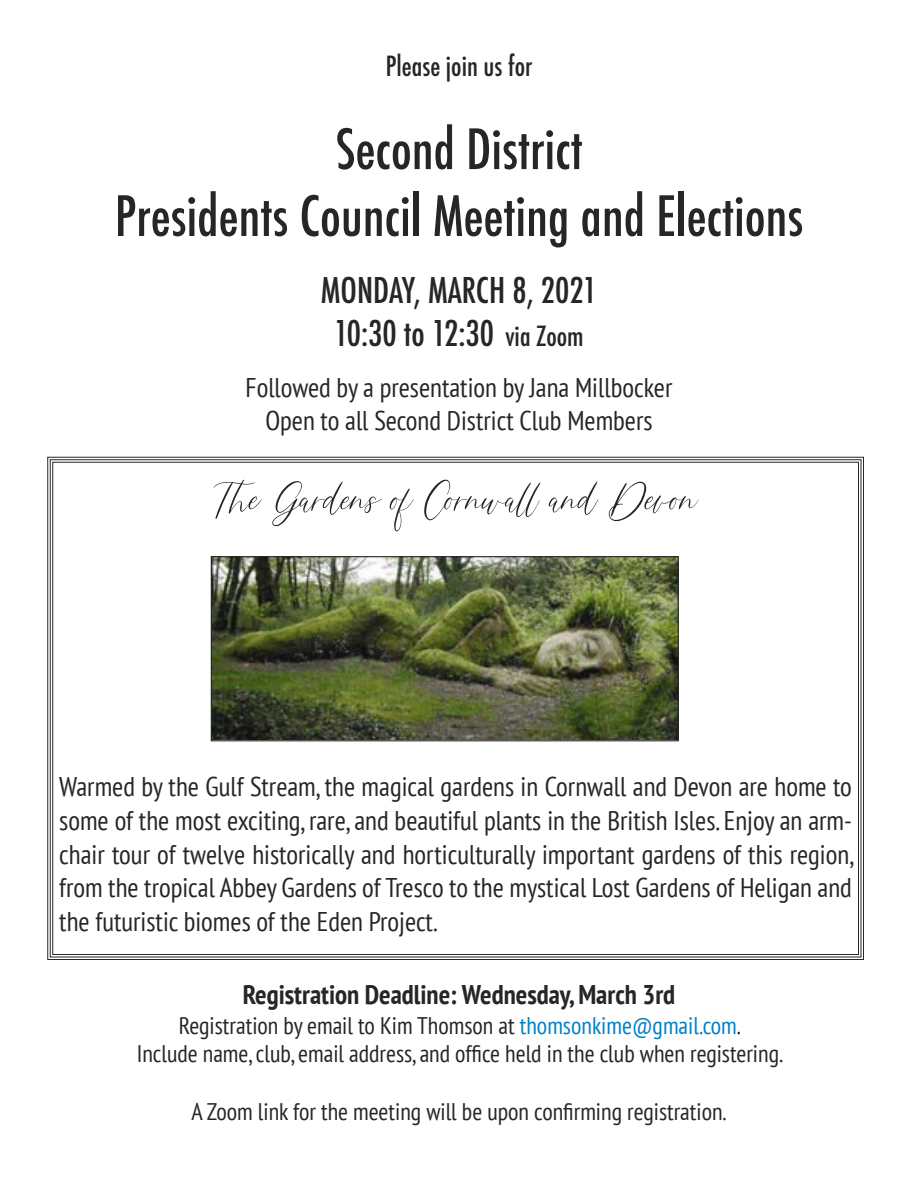
<style>
.page{position:relative;width:918px;height:1188px;background:#fff}
.page>*{position:absolute;margin:0;border:0;box-sizing:border-box;transform-origin:0 0}
.t1{font:60px "California Dreamer Script";color:#272526}
.t2{font:500 condensed 54px "Futura";color:#272526}
.t3{font:500 condensed 34.5px "Futura";color:#272526}
.t4{font:condensed 27px/33.9px "PT Sans";color:#272526;text-align:justify}
.t5{font:700 condensed 27px "PT Sans";color:#272526}
.t6{font:500 condensed 27px "Futura";color:#272526}
.t7{font:condensed 24px/28.8px "PT Sans";color:#272526;text-align:center}
.s1{font-size:27px}
.s2{color:#0081ca}
</style>
<div class="page">
<svg style="left:47px;top:456px;width:817px;height:504px"></svg>
<img style="left:213px;top:558px;width:464px;height:181px">
<div style="left:211px;top:556px;width:468px;height:185px;border:1px solid #272526"></div>
<p class="t6" style="left:386px;top:50px;width:148px">Please join us for</p>
<p class="t2" style="left:335px;top:116px;width:249px">Second District</p>
<p class="t2" style="left:115px;top:183px;width:690px">Presidents Council Meeting and Elections</p>
<p class="t3" style="left:321px;top:269px;width:278px">MONDAY, MARCH 8, 2021</p>
<p class="t3" style="left:334px;top:312px;width:251px">10:30 to 12:30 <span class="s1">via Zoom</span></p>
<p class="t4" style="left:246px;top:372px;width:428px">Followed by a presentation by Jana Millbocker</p>
<p class="t4" style="left:265px;top:404px;width:389px">Open to all Second District Club Members</p>
<p class="t1" style="left:214px;top:461px;width:485px">The Gardens of Cornwall and Devon</p>
<p class="t4" style="left:59px;top:770px;width:796px">Warmed by the Gulf Stream, the magical gardens in Cornwall and Devon are home to some of the most exciting, rare, and beautiful plants in the British Isles. Enjoy an arm&shy;chair tour of twelve historically and horticulturally important gardens of this region, from the tropical Abbey Gardens of Tresco to the mystical Lost Gardens of Heligan and the futuristic biomes of the Eden Project.</p>
<p class="t5" style="left:243px;top:979px;width:434px">Registration Deadline: Wednesday, March 3rd</p>
<p class="t7" style="left:137px;top:1012px;width:648px">Registration by email to Kim Thomson at <span class="s2">thomsonkime@gmail.com</span>.<br>Include name, club, email address, and office held in the club when registering.</p>
<p class="t7" style="left:192px;top:1098px;width:536px">A Zoom link for the meeting will be upon confirming registration.</p>
</div>
